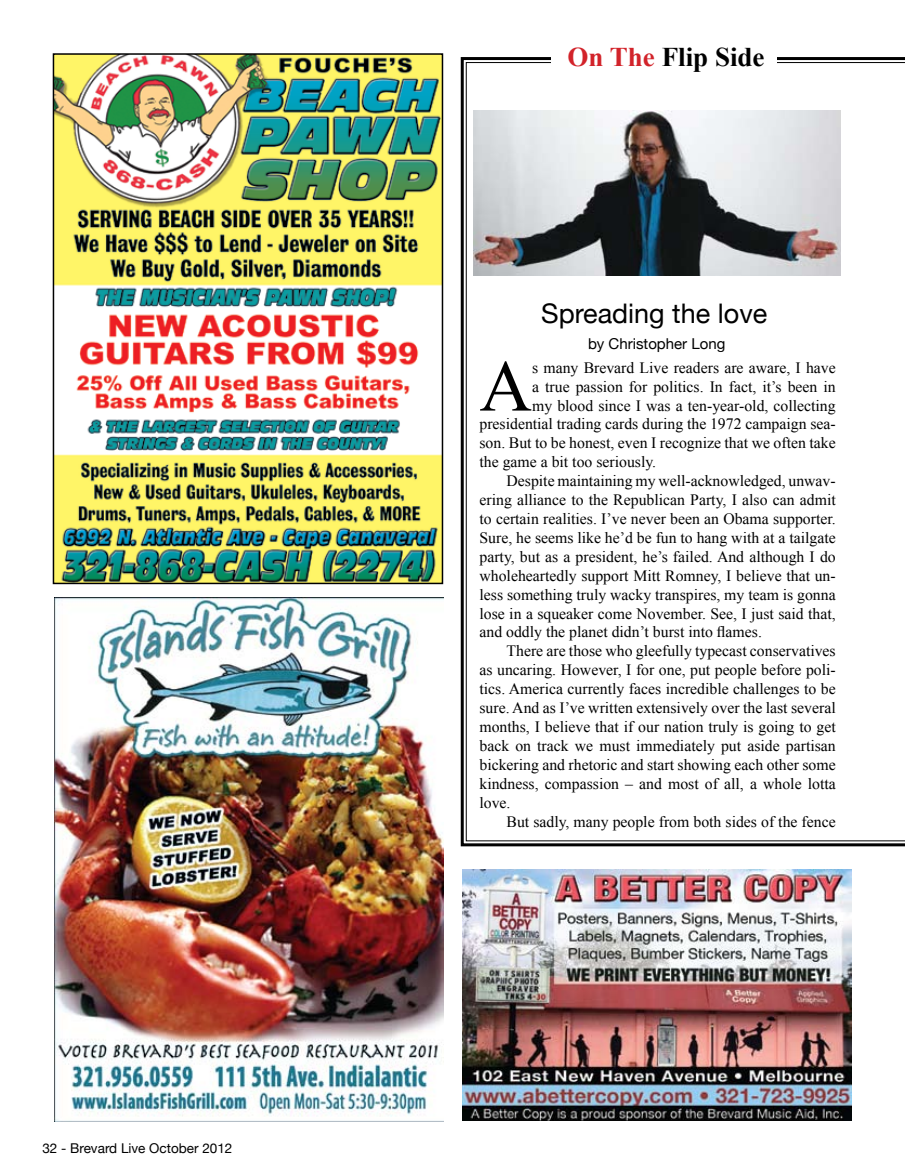
<style>
.page{position:relative;width:905px;height:1175px;background:#fff}
.page>*{position:absolute;margin:0;border:0;box-sizing:border-box;transform-origin:0 0}
.t1{font:72.9px "Times New Roman";color:#000}
.t2{font:27px "Helvetica Neue";color:#000}
.t3{font:700 27px "Times New Roman";color:#000}
.t4{font:15.75px "Times New Roman";color:#000}
.t5{font:15px "Helvetica Neue";color:#000}
.t6{font:13.5px "Helvetica Neue";color:#000}
.s1{color:#d2232a}
</style>
<div class="page">
<svg style="left:460px;top:57px;width:444px;height:790px"></svg>
<svg style="left:465px;top:62px;width:439px;height:779px"></svg>
<div style="left:550px;top:39px;width:226px;height:36px;background:#fff"></div>
<img style="left:473px;top:110px;width:367px;height:165px">
<img style="left:56px;top:56px;width:384px;height:525px">
<div style="left:53px;top:53px;width:390px;height:531px;border:2px solid #000"></div>
<img style="left:54px;top:598px;width:389px;height:523px">
<img style="left:462px;top:869px;width:389px;height:251px">
<p class="t6" style="left:42px;top:1140px;width:191px">32 - Brevard Live October 2012</p>
<h2 class="t3" style="left:567px;top:38px;width:198px"><span class="s1">On The</span> Flip Side</h2>
<h2 class="t2" style="left:541px;top:298px;width:228px">Spreading the love</h2>
<p class="t5" style="left:588px;top:334px;width:139px">by Christopher Long</p>
<h1 class="t1" style="left:479px;top:337px;width:54px">A</h1>
<p class="t4" style="left:532px;top:357px;width:305px">s many Brevard Live readers are aware, I have</p>
<p class="t4" style="left:532px;top:376px;width:305px">a true passion for politics. In fact, it’s been in</p>
<p class="t4" style="left:532px;top:395px;width:305px">my blood since I was a ten-year-old, collecting</p>
<p class="t4" style="left:479px;top:413px;width:358px">presidential trading cards during the 1972 campaign sea-</p>
<p class="t4" style="left:479px;top:432px;width:358px">son. But to be honest, even I recognize that we often take</p>
<p class="t4" style="left:479px;top:451px;width:178px">the game a bit too seriously.</p>
<p class="t4" style="left:506px;top:470px;width:331px">Despite maintaining my well-acknowledged, unwav-</p>
<p class="t4" style="left:479px;top:489px;width:358px">ering alliance to the Republican Party, I also can admit</p>
<p class="t4" style="left:479px;top:508px;width:358px">to certain realities. I’ve never been an Obama supporter.</p>
<p class="t4" style="left:479px;top:527px;width:358px">Sure, he seems like he’d be fun to hang with at a tailgate</p>
<p class="t4" style="left:479px;top:546px;width:358px">party, but as a president, he’s failed. And although I do</p>
<p class="t4" style="left:479px;top:565px;width:358px">wholeheartedly support Mitt Romney, I believe that un-</p>
<p class="t4" style="left:479px;top:584px;width:358px">less something truly wacky transpires, my team is gonna</p>
<p class="t4" style="left:479px;top:602px;width:358px">lose in a squeaker come November. See, I just said that,</p>
<p class="t4" style="left:479px;top:621px;width:284px">and oddly the planet didn’t burst into flames.</p>
<p class="t4" style="left:506px;top:640px;width:331px">There are those who gleefully typecast conservatives</p>
<p class="t4" style="left:479px;top:659px;width:358px">as uncaring. However, I for one, put people before poli-</p>
<p class="t4" style="left:479px;top:678px;width:358px">tics. America currently faces incredible challenges to be</p>
<p class="t4" style="left:479px;top:697px;width:358px">sure. And as I’ve written extensively over the last several</p>
<p class="t4" style="left:479px;top:716px;width:358px">months, I believe that if our nation truly is going to get</p>
<p class="t4" style="left:479px;top:735px;width:358px">back on track we must immediately put aside partisan</p>
<p class="t4" style="left:479px;top:754px;width:358px">bickering and rhetoric and start showing each other some</p>
<p class="t4" style="left:479px;top:773px;width:358px">kindness, compassion – and most of all, a whole lotta</p>
<p class="t4" style="left:479px;top:791px;width:33px">love.</p>
<p class="t4" style="left:506px;top:810px;width:331px">But sadly, many people from both sides of the fence</p>
</div>
